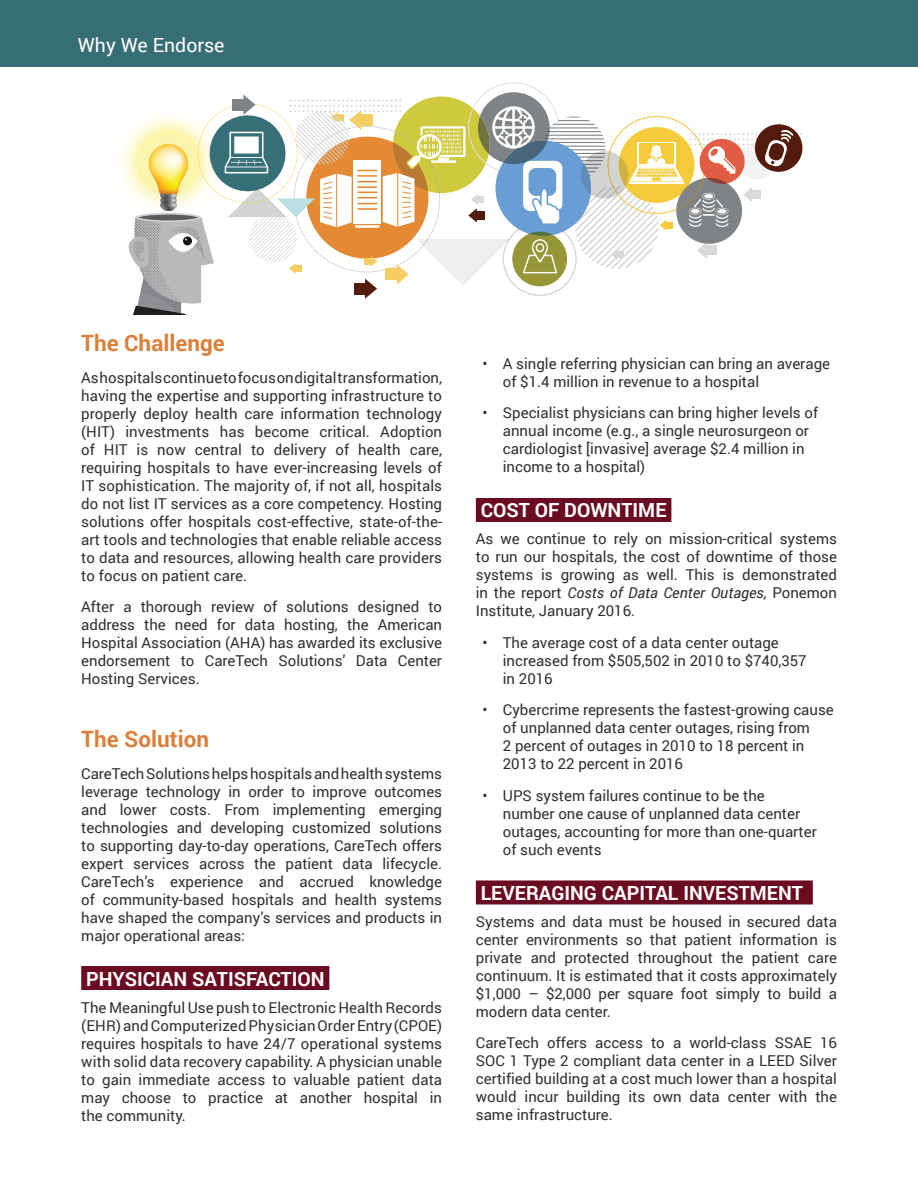
<style>
.page{position:relative;width:918px;height:1188px;background:#fff}
.page>*{position:absolute;margin:0;border:0;box-sizing:border-box;transform-origin:0 0}
.Subhead_1{font:700 22.5px "Roboto";color:#db803b}
.Subhead2_reversed{font:700 19.5px "Roboto";color:#fff}
.t1{font:19.5px "Roboto";color:#fff}
.Body{font:15px/18px "Roboto";color:#312f30;text-align:justify}
.s1{font-style:italic}
</style>
<div class="page">
<div style="left:0;top:0;width:918px;height:68px;background:#376e76"></div>
<svg style="left:126px;top:83px;width:676px;height:231px"></svg>
<div style="left:81px;top:966px;width:248px;height:24px;background:#6b0b22"></div>
<div style="left:476px;top:498px;width:195px;height:24px;background:#6b0b22"></div>
<div style="left:476px;top:880px;width:337px;height:24px;background:#6b0b22"></div>
<h2 class="t1" style="left:78px;top:31px;width:148px">Why We Endorse</h2>
<p class="Subhead_1" style="left:81px;top:327px;width:145px">The Challenge</p>
<p class="Body" style="left:81px;top:368px;width:362px">As hospitals continue to focus on digital transformation, having the expertise and supporting infrastructure to properly deploy health care information technology (HIT) investments has become critical. Adoption of HIT is now central to delivery of health care, requiring hospitals to have ever-increasing levels of IT sophistication. The majority of, if not all, hospitals do not list IT services as a core competency. Hosting solutions offer hospitals cost-effective, state-of-the&shy;art tools and technologies that enable reliable access to data and resources, allowing health care providers to focus on patient care.</p>
<p class="Body" style="left:81px;top:597px;width:362px">After a thorough review of solutions designed to address the need for data hosting, the American Hospital Association (AHA) has awarded its exclusive endorsement to CareTech Solutions’ Data Center Hosting Services.</p>
<p class="Subhead_1" style="left:81px;top:723px;width:129px">The Solution</p>
<p class="Body" style="left:81px;top:764px;width:362px">CareTech Solutions helps hospitals and health systems leverage technology in order to improve outcomes and lower costs. From implementing emerging technologies and developing customized solutions to supporting day-to-day operations, CareTech offers expert services across the patient data lifecycle.<br>CareTech’s experience and accrued knowledge of community-based hospitals and health systems have shaped the company’s services and products in major operational areas:</p>
<p class="Subhead2_reversed" style="left:86px;top:965px;width:240px">PHYSICIAN SATISFACTION</p>
<p class="Body" style="left:81px;top:998px;width:362px">The Meaningful Use push to Electronic Health Records (EHR) and Computerized Physician Order Entry (CPOE) requires hospitals to have 24/7 operational systems with solid data recovery capability. A physician unable to gain immediate access to valuable patient data may choose to practice at another hospital in the community.</p>
<p class="Body" style="left:503px;top:354px;width:329px;text-indent:-20px">• A single referring physician can bring an average of $1.4 million in revenue to a hospital</p>
<p class="Body" style="left:503px;top:404px;width:317px;text-align:left;text-indent:-20px">• Specialist physicians can bring higher levels of annual income (e.g., a single neurosurgeon or cardiologist [invasive] average $2.4 million in income to a hospital)</p>
<p class="Subhead2_reversed" style="left:481px;top:497px;width:187px">COST OF DOWNTIME</p>
<p class="Body" style="left:476px;top:530px;width:363px">As we continue to rely on mission-critical systems to run our hospitals, the cost of downtime of those systems is growing as well. This is demonstrated in the report <span class="s1">Costs of Data Center Outages,</span> Ponemon Institute, January 2016.</p>
<p class="Body" style="left:503px;top:633px;width:305px;text-align:left;text-indent:-20px">• The average cost of a data center outage increased from $505,502 in 2010 to $740,357 in 2016</p>
<p class="Body" style="left:503px;top:701px;width:332px;text-align:left;text-indent:-20px">• Cybercrime represents the fastest-growing cause of unplanned data center outages, rising from<br>2 percent of outages in 2010 to 18 percent in 2013 to 22 percent in 2016</p>
<p class="Body" style="left:503px;top:786px;width:315px;text-align:left;text-indent:-20px">• UPS system failures continue to be the number one cause of unplanned data center outages, accounting for more than one-quarter of such events</p>
<p class="Subhead2_reversed" style="left:481px;top:879px;width:324px">LEVERAGING CAPITAL INVESTMENT</p>
<p class="Body" style="left:476px;top:912px;width:363px">Systems and data must be housed in secured data center environments so that patient information is private and protected throughout the patient care continuum. It is estimated that it costs approximately $1,000 – $2,000 per square foot simply to build a modern data center.</p>
<p class="Body" style="left:476px;top:1034px;width:363px">CareTech offers access to a world-class SSAE 16<br>SOC 1 Type 2 compliant data center in a LEED Silver certified building at a cost much lower than a hospital would incur building its own data center with the same infrastructure.</p>
</div>
